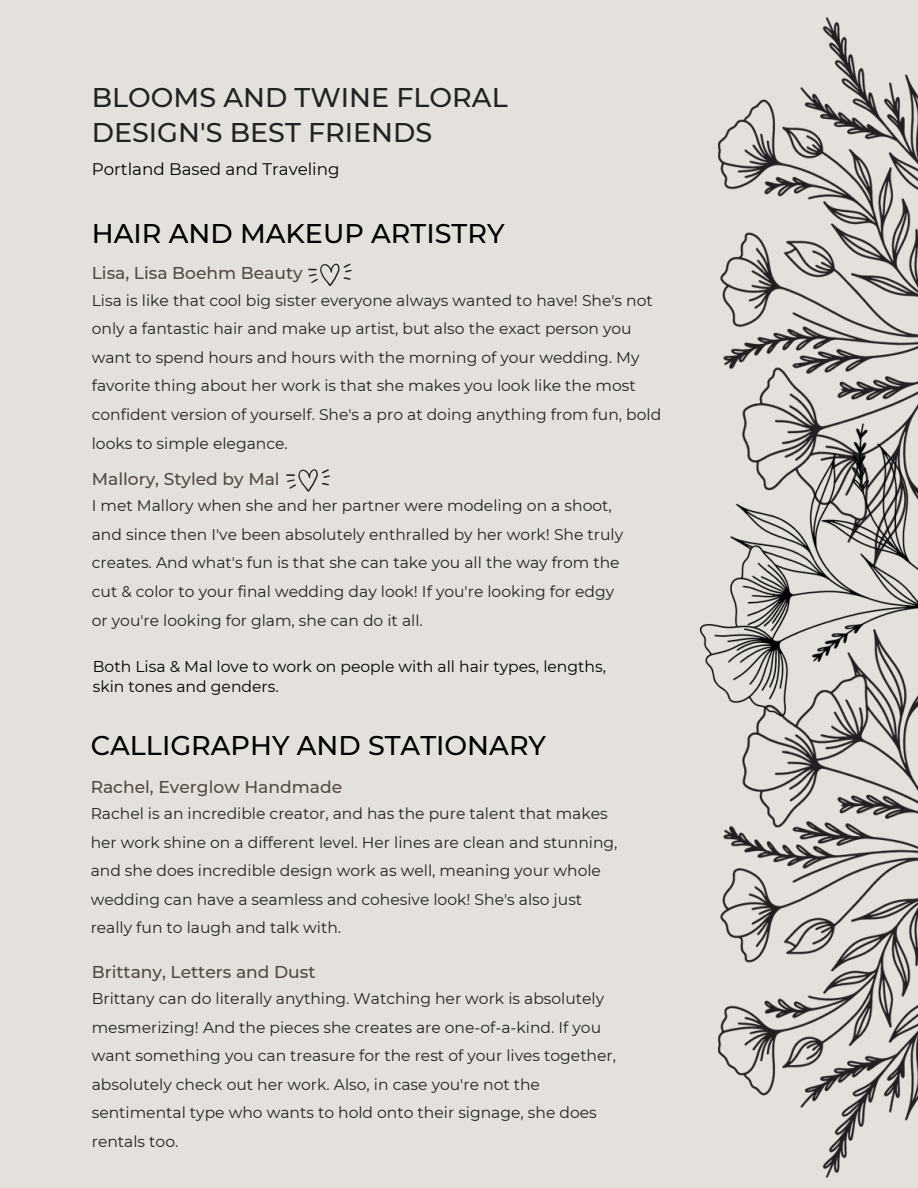
<style>
.page{position:relative;width:918px;height:1188px;background:#e4e1dc}
.page>*{position:absolute;margin:0;border:0;box-sizing:border-box;transform-origin:0 0}
.t1{font:500 27px "Montserrat";color:#000}
.t2{font:500 27px/35px "Montserrat";color:#222}
.t3{font:500 17.1px "Montserrat";color:#534942}
.t4{font:16.65px "Montserrat";color:#000}
.t5{font:15.6px/28.5px "Montserrat";color:#222}
.t6{font:15.6px "Montserrat";color:#000}
</style>
<div class="page">
<svg style="left:308px;top:264px;width:44px;height:22px"></svg>
<svg style="left:286px;top:469px;width:44px;height:23px"></svg>
<img style="left:719px;top:808px;width:199px;height:370px">
<img style="left:719px;top:17px;width:199px;height:337px">
<img style="left:699px;top:354px;width:219px;height:454px">
<p class="t2" style="left:92px;top:80px;width:417px">BLOOMS AND TWINE FLORAL<br>DESIGN'S BEST FRIENDS</p>
<p class="t4" style="left:92px;top:159px;width:249px">Portland Based and Traveling</p>
<p class="t1" style="left:92px;top:217px;width:414px">HAIR AND MAKEUP ARTISTRY</p>
<p class="t3" style="left:92px;top:263px;width:212px">Lisa, Lisa Boehm Beauty</p>
<p class="t5" style="left:92px;top:286px;width:571px">Lisa is like that cool big sister everyone always wanted to have! She's not only a fantastic hair and make up artist, but also the exact person you want to spend hours and hours with the morning of your wedding. My favorite thing about her work is that she makes you look like the most confident version of yourself. She's a pro at doing anything from fun, bold looks to simple elegance.</p>
<p class="t3" style="left:92px;top:468px;width:189px">Mallory, Styled by Mal</p>
<p class="t5" style="left:92px;top:491px;width:533px">I met Mallory when she and her partner were modeling on a shoot, and since then I've been absolutely enthralled by her work! She truly creates. And what's fun is that she can take you all the way from the cut &amp; color to your final wedding day look! If you're looking for edgy or you're looking for glam, she can do it all.</p>
<p class="t6" style="left:93px;top:657px;width:515px">Both Lisa &amp; Mal love to work on people with all hair types, lengths,</p>
<p class="t6" style="left:93px;top:677px;width:188px">skin tones and genders.</p>
<p class="t1" style="left:91px;top:729px;width:457px">CALLIGRAPHY AND STATIONARY</p>
<p class="t3" style="left:91px;top:776px;width:253px">Rachel, Everglow Handmade</p>
<p class="t5" style="left:91px;top:799px;width:528px">Rachel is an incredible creator, and has the pure talent that makes her work shine on a different level. Her lines are clean and stunning, and she does incredible design work as well, meaning your whole wedding can have a seamless and cohesive look! She's also just really fun to laugh and talk with.</p>
<p class="t3" style="left:92px;top:961px;width:225px">Brittany, Letters and Dust</p>
<p class="t5" style="left:92px;top:984px;width:526px">Brittany can do literally anything. Watching her work is absolutely mesmerizing! And the pieces she creates are one-of-a-kind. If you want something you can treasure for the rest of your lives together, absolutely check out her work. Also, in case you're not the sentimental type who wants to hold onto their signage, she does rentals too.</p>
</div>
